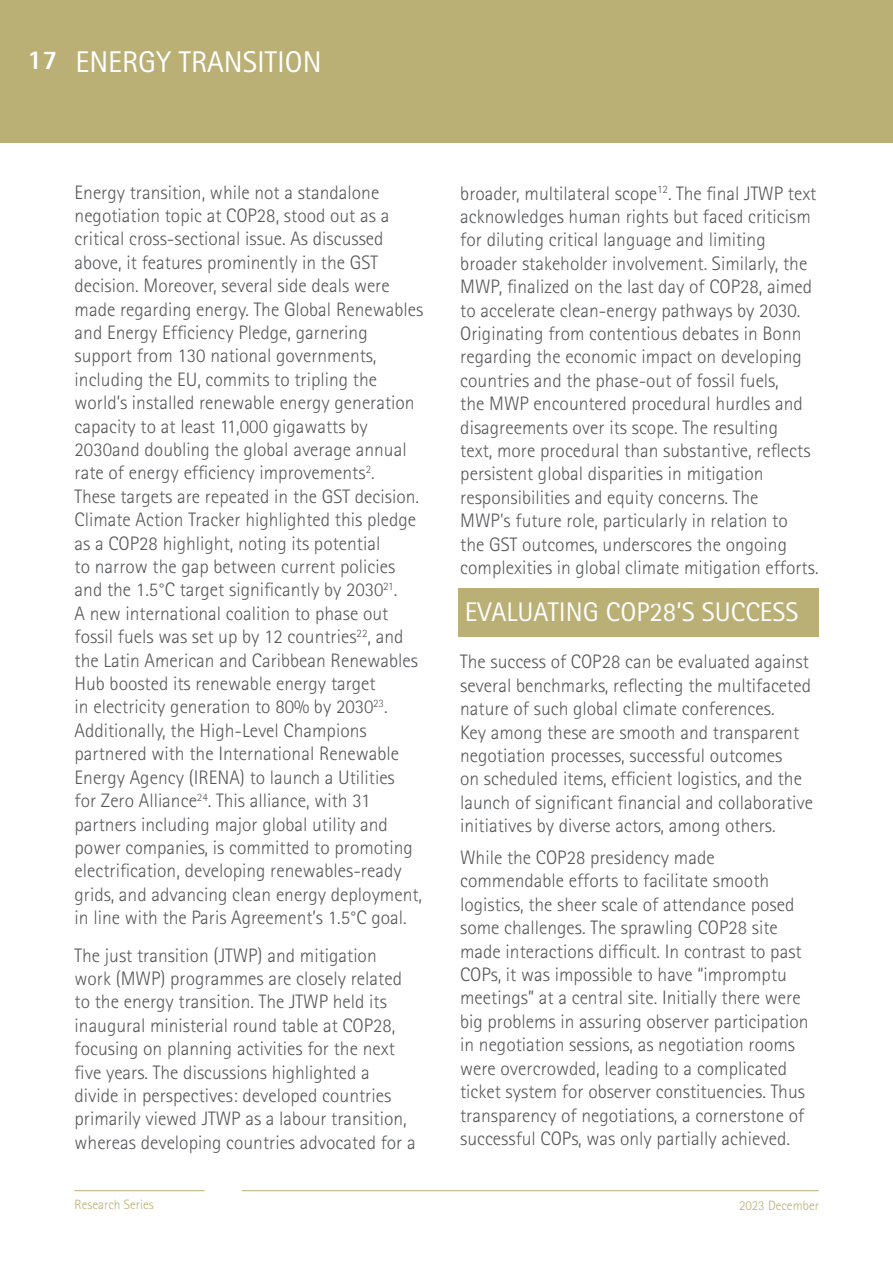
<style>
.page{position:relative;width:893px;height:1263px;background:#fff}
.page>*{position:absolute;margin:0;border:0;box-sizing:border-box;transform-origin:0 0}
.t1{font:30px "Rotis Sans Serif Std";color:#fff}
.t2{font:27px "Rotis Sans Serif Std";color:#fff}
.t3{font:800 27px "Rotis Sans Serif Std";color:#fff}
.t4{font:300 19.5px/23.4px "Rotis Sans Serif Std";color:#57585a}
.t5{font:300 13.5px "Rotis Sans Serif Std";color:#baaf75}
</style>
<div class="page">
<div style="left:0;top:0;width:893px;height:143px;background:#baaf75"></div>
<div style="left:458px;top:588px;width:361px;height:49px;background:#baaf75"></div>
<hr style="left:74px;top:1190px;width:131px;height:1px;background:#baaf75">
<hr style="left:242px;top:1190px;width:577px;height:1px;background:#baaf75">
<p class="t3" style="left:28px;top:43px;width:32px">17</p>
<p class="t1" style="left:75px;top:44px;width:248px">ENERGY TRANSITION</p>
<p class="t4" style="left:75px;top:180px;width:350px">Energy transition, while not a standalone negotiation topic at COP28, stood out as a critical cross-sectional issue. As discussed above, it features prominently in the GST decision. Moreover, several side deals were made regarding energy. The Global Renewables and Energy Efficiency Pledge, garnering support from 130 national governments, including the EU, commits to tripling the world’s installed renewable energy generation capacity to at least 11,000 gigawatts by 2030and doubling the global average annual rate of energy efficiency improvements<sup>2</sup>.<br>These targets are repeated in the GST decision.<br>Climate Action Tracker highlighted this pledge as a COP28 highlight, noting its potential<br>to narrow the gap between current policies and the 1.5°C target significantly by 2030<sup>21</sup>.<br>A new international coalition to phase out fossil fuels was set up by 12 countries<sup>22</sup>, and the Latin American and Caribbean Renewables Hub boosted its renewable energy target<br>in electricity generation to 80% by 2030<sup>23</sup>.<br>Additionally, the High-Level Champions partnered with the International Renewable Energy Agency (IRENA) to launch a Utilities<br>for Zero Alliance<sup>24</sup>. This alliance, with 31 partners including major global utility and power companies, is committed to promoting electrification, developing renewables-ready grids, and advancing clean energy deployment, in line with the Paris Agreement’s 1.5°C goal.</p>
<p class="t4" style="left:75px;top:943px;width:343px">The just transition (JTWP) and mitigation work (MWP) programmes are closely related to the energy transition. The JTWP held its inaugural ministerial round table at COP28, focusing on planning activities for the next five years. The discussions highlighted a divide in perspectives: developed countries primarily viewed JTWP as a labour transition, whereas developing countries advocated for a</p>
<p class="t4" style="left:460px;top:181px;width:360px">broader, multilateral scope<sup>12</sup>. The final JTWP text acknowledges human rights but faced criticism for diluting critical language and limiting broader stakeholder involvement. Similarly, the MWP, finalized on the last day of COP28, aimed to accelerate clean-energy pathways by 2030.<br>Originating from contentious debates in Bonn regarding the economic impact on developing countries and the phase-out of fossil fuels,<br>the MWP encountered procedural hurdles and disagreements over its scope. The resulting<br>text, more procedural than substantive, reflects persistent global disparities in mitigation responsibilities and equity concerns. The<br>MWP's future role, particularly in relation to<br>the GST outcomes, underscores the ongoing complexities in global climate mitigation efforts.</p>
<p class="t2" style="left:465px;top:596px;width:335px">EVALUATING COP28’S SUCCESS</p>
<p class="t4" style="left:460px;top:650px;width:355px">The success of COP28 can be evaluated against several benchmarks, reflecting the multifaceted nature of such global climate conferences.<br>Key among these are smooth and transparent negotiation processes, successful outcomes<br>on scheduled items, efficient logistics, and the launch of significant financial and collaborative initiatives by diverse actors, among others.</p>
<p class="t4" style="left:460px;top:846px;width:350px">While the COP28 presidency made commendable efforts to facilitate smooth logistics, the sheer scale of attendance posed some challenges. The sprawling COP28 site made interactions difficult. In contrast to past COPs, it was impossible to have “impromptu meetings” at a central site. Initially there were big problems in assuring observer participation in negotiation sessions, as negotiation rooms were overcrowded, leading to a complicated ticket system for observer constituencies. Thus transparency of negotiations, a cornerstone of successful COPs, was only partially achieved.</p>
<p class="t5" style="left:74px;top:1197px;width:81px">Research Series</p>
<p class="t5" style="left:739px;top:1197px;width:81px">2023 December</p>
</div>
